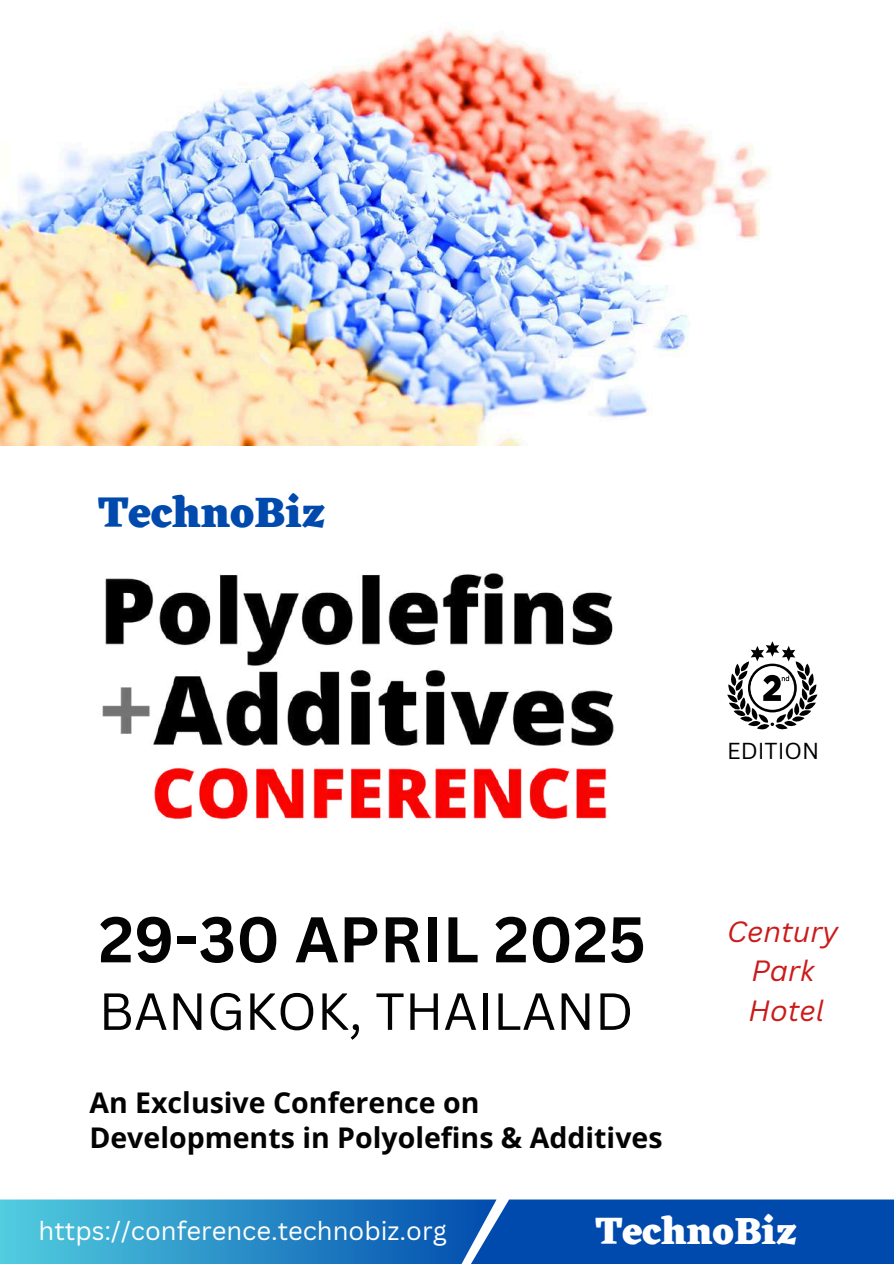
<style>
.page{position:relative;width:894px;height:1264px;background:#fff}
.page>*{position:absolute;margin:0;border:0;box-sizing:border-box;transform-origin:0 0}
.t1{font:700 63px "Canva Sans";color:#030303}
.t2{font:51px "Canva Sans";color:#030303}
.t3{font:800 43.95px "Eczar";color:#004aad}
.t4{font:800 39px "Eczar";color:#fff}
.t5{font:700 28.5px/34.8px "Open Sans";color:#030303}
.t6{font:italic 28.5px/39.3px "Canva Sans";color:#cb1b1b;text-align:center}
.t7{font:25.5px "Canva Sans";color:#fff}
.t8{font:22.5px "Canva Sans";color:#000}
</style>
<div class="page">
<div style="left:0;top:1199px;width:496px;height:64px;background:linear-gradient(to right,#51cddf,#014bad)"></div>
<div style="left:455px;top:1199px;width:438px;height:64px;background:#004aad"></div>
<img style="left:102px;top:573px;width:514px;height:248px">
<svg style="left:727px;top:641px;width:90px;height:89px"></svg>
<img style="left:0;top:28px;width:771px;height:417px">
<h3 class="t3" style="left:98px;top:486px;width:229px">TechnoBiz</h3>
<h1 class="t1" style="left:99px;top:895px;width:548px">29-30 APRIL 2025</h1>
<h2 class="t2" style="left:99px;top:975px;width:536px">BANGKOK, THAILAND</h2>
<p class="t5" style="left:89px;top:1084px;width:574px">An Exclusive Conference on<br>Developments in Polyolefins &amp; Additives</p>
<p class="t8" style="left:727px;top:735px;width:93px">EDITION</p>
<p class="t6" style="left:727px;top:911px;width:113px">Century<br>Park<br>Hotel</p>
<p class="t7" style="left:39px;top:1212px;width:409px">https://conference.technobiz.org</p>
<h3 class="t4" style="left:595px;top:1208px;width:203px">TechnoBiz</h3>
</div>
